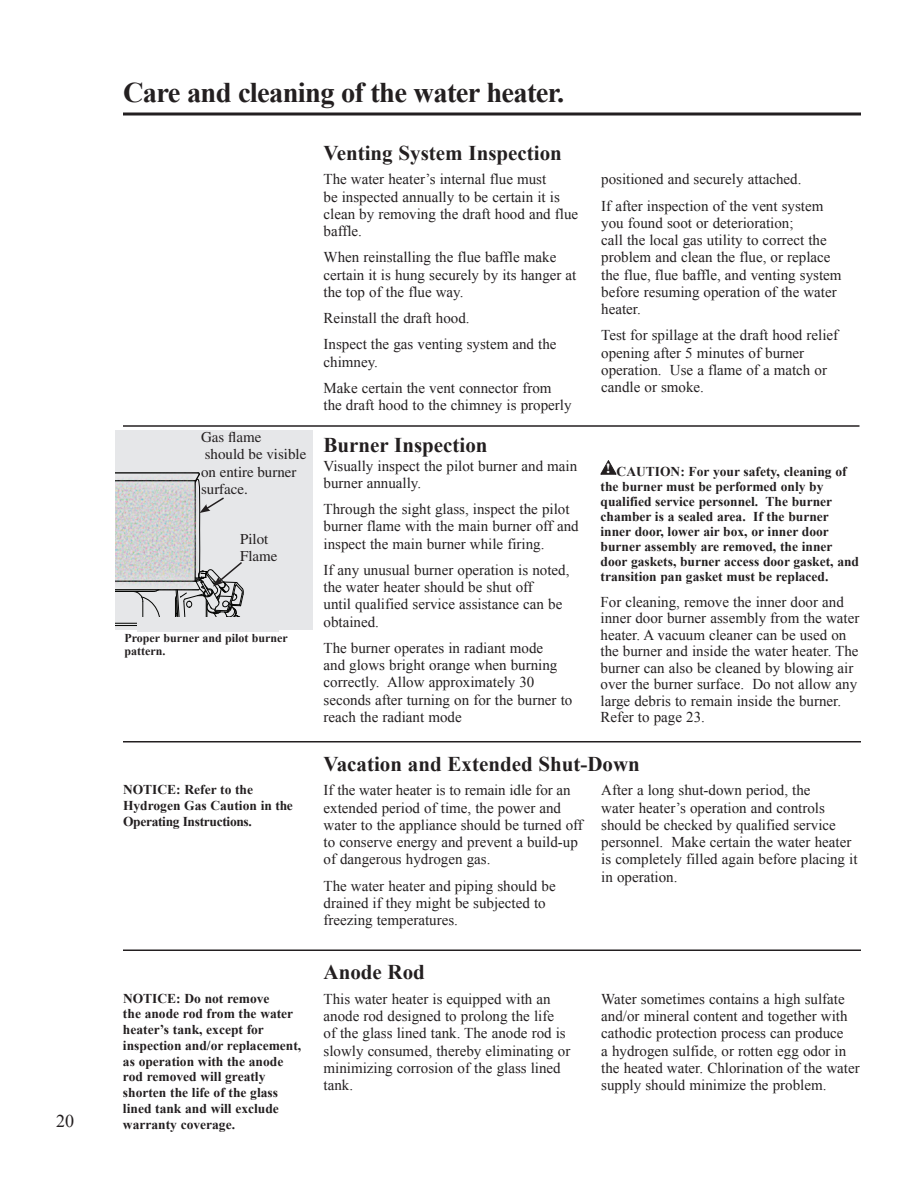
<style>
.page{position:relative;width:918px;height:1188px;background:#fff}
.page>*{position:absolute;margin:0;border:0;box-sizing:border-box;transform-origin:0 0}
.t1{font:700 28.5px "Times New Roman";letter-spacing:-.025em;color:#231f20}
.t2{font:700 21px "Times New Roman";color:#231f20}
.t3{font:18px "Times New Roman";color:#231f20}
.t4{font:15px/17.2px "Times New Roman";color:#231f20}
.t5{font:15px/17.2px "Times";color:#231f20}
.t6{font:700 13.5px/15.8px "Times New Roman";color:#231f20}
.t7{font:700 12px/13.5px "Times New Roman";color:#231f20}
</style>
<div class="page">
<svg style="left:601px;top:460px;width:15px;height:15px"></svg>
<hr style="left:123px;top:425px;width:737px;height:2px;background:#231f20">
<div style="left:116px;top:430px;width:198px;height:200px;background:#e6e7e9"></div>
<hr style="left:116px;top:625px;width:54px;height:1px;background:#040503">
<hr style="left:116px;top:623px;width:58px;height:1px;background:#040503">
<img style="left:115px;top:450px;width:17px;height:161px">
<svg style="left:123px;top:112px;width:738px;height:4px;background:#595657"></svg>
<hr style="left:123px;top:741px;width:738px;height:1px;background:#231f20">
<hr style="left:123px;top:950px;width:738px;height:1px;background:#231f20">
<div style="left:137px;top:617px;width:142px;height:15px;background:#e6e7e9"></div>
<svg style="left:132px;top:472px;width:112px;height:152px"></svg>
<p class="t3" style="left:56px;top:1111px;width:19px">20</p>
<h1 class="t1" style="left:123px;top:76px;width:443px">Care and cleaning of the water heater.</h1>
<p class="t5" style="left:201px;top:429px;width:107px">Gas flame<br>should be visible on entire burner surface.</p>
<p class="t5" style="left:240px;top:531px;width:39px">Pilot<br>Flame</p>
<p class="t7" style="left:124px;top:631px;width:165px">Proper burner and pilot burner pattern.</p>
<h2 class="t2" style="left:324px;top:141px;width:240px">Venting System Inspection</h2>
<p class="t4" style="left:324px;top:171px;width:256px">The water heater’s internal flue must<br>be inspected annually to be certain it is clean by removing the draft hood and flue baffle.</p>
<p class="t4" style="left:324px;top:249px;width:254px">When reinstalling the flue baffle make certain it is hung securely by its hanger at the top of the flue way.</p>
<p class="t4" style="left:324px;top:305px;width:235px;line-height:26.2px">Reinstall the draft hood.<br>Inspect the gas venting system and the</p>
<p class="t4" style="left:324px;top:348px;width:230px;line-height:26.2px">chimney.<br>Make certain the vent connector from</p>
<p class="t4" style="left:324px;top:396px;width:249px">the draft hood to the chimney is properly</p>
<h2 class="t2" style="left:324px;top:433px;width:166px">Burner Inspection</h2>
<p class="t4" style="left:324px;top:457px;width:255px">Visually inspect the pilot burner and main burner annually.</p>
<p class="t4" style="left:324px;top:500px;width:257px">Through the sight glass, inspect the pilot burner flame with the main burner off and inspect the main burner while firing.</p>
<p class="t4" style="left:324px;top:561px;width:247px">If any unusual burner operation is noted, the water heater should be shut off<br>until qualified service assistance can be obtained.</p>
<p class="t4" style="left:324px;top:639px;width:250px">The burner operates in radiant mode<br>and glows bright orange when burning correctly. Allow approximately 30 seconds after turning on for the burner to reach the radiant mode</p>
<p class="t4" style="left:601px;top:166px;width:224px;line-height:26.2px">positioned and securely attached.<br>If after inspection of the vent system</p>
<p class="t4" style="left:601px;top:214px;width:242px">you found soot or deterioration;<br>call the local gas utility to correct the problem and clean the flue, or replace the flue, flue baffle, and venting system before resuming operation of the water heater.</p>
<p class="t4" style="left:601px;top:327px;width:238px">Test for spillage at the draft hood relief opening after 5 minutes of burner operation. Use a flame of a match or candle or smoke.</p>
<p class="t6" style="left:601px;top:464px;width:260px;line-height:15px;text-indent:5px"><sup>!</sup> CAUTION: For your safety, cleaning of the burner must be performed only by qualified service personnel. The burner chamber is a sealed area. If the burner inner door, lower air box, or inner door burner assembly are removed, the inner door gaskets, burner access door gasket, and transition pan gasket must be replaced.</p>
<p class="t4" style="left:601px;top:593px;width:260px;line-height:16.5px">For cleaning, remove the inner door and inner door burner assembly from the water heater. A vacuum cleaner can be used on the burner and inside the water heater. The burner can also be cleaned by blowing air over the burner surface. Do not allow any large debris to remain inside the burner.<br>Refer to page 23.</p>
<p class="t6" style="left:123px;top:782px;width:171px">NOTICE: Refer to the<br>Hydrogen Gas Caution in the<br>Operating Instructions.</p>
<p class="t6" style="left:123px;top:990px;width:180px">NOTICE: Do not remove<br>the anode rod from the water heater’s tank, except for inspection and/or replacement, as operation with the anode rod removed will greatly shorten the life of the glass lined tank and will exclude warranty coverage.</p>
<h2 class="t2" style="left:324px;top:752px;width:318px">Vacation and Extended Shut-Down</h2>
<p class="t4" style="left:324px;top:782px;width:261px">If the water heater is to remain idle for an extended period of time, the power and water to the appliance should be turned off to conserve energy and prevent a build-up of dangerous hydrogen gas.</p>
<p class="t4" style="left:324px;top:877px;width:234px">The water heater and piping should be drained if they might be subjected to freezing temperatures.</p>
<p class="t4" style="left:601px;top:782px;width:258px">After a long shut-down period, the<br>water heater’s operation and controls should be checked by qualified service personnel. Make certain the water heater is completely filled again before placing it in operation.</p>
<h2 class="t2" style="left:324px;top:960px;width:103px">Anode Rod</h2>
<p class="t4" style="left:324px;top:990px;width:248px">This water heater is equipped with an anode rod designed to prolong the life<br>of the glass lined tank. The anode rod is slowly consumed, thereby eliminating or minimizing corrosion of the glass lined tank.</p>
<p class="t4" style="left:601px;top:990px;width:260px">Water sometimes contains a high sulfate and/or mineral content and together with cathodic protection process can produce<br>a hydrogen sulfide, or rotten egg odor in the heated water. Chlorination of the water supply should minimize the problem.</p>
</div>
